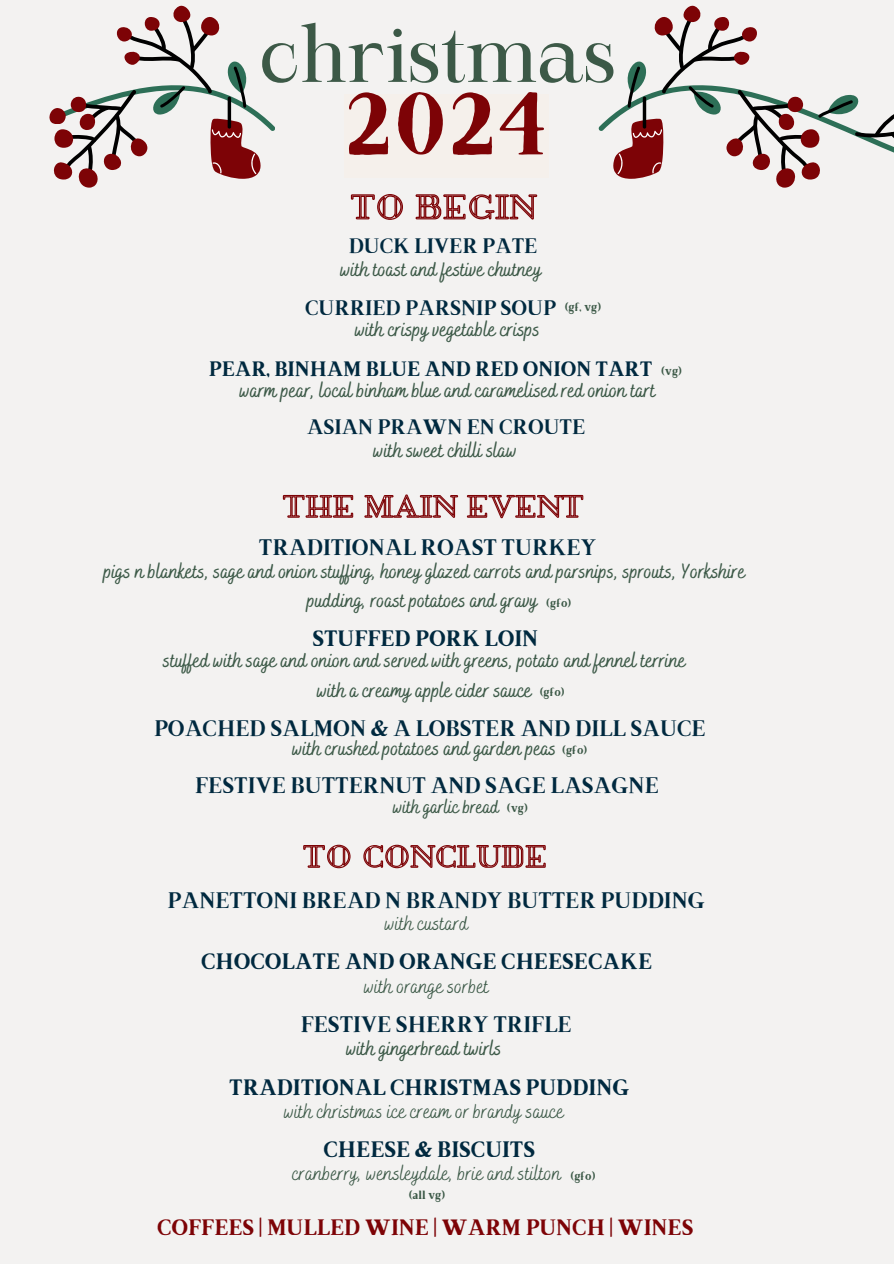
<style>
.page{position:relative;width:894px;height:1264px;background:#fff}
.page>*{position:absolute;margin:0;border:0;box-sizing:border-box;transform-origin:0 0}
.t1{font:88.2px "Brixton TC";color:#7d0306}
.t2{font:76.8px "Maharlika";color:#3c5947}
.t3{font:22.5px "Brixton TC";color:#00293f}
.t4{font:700 22.5px "Brixton TC";color:#00293f}
.t5{font:700 22.5px "Brixton TC";color:#7d0306}
.t6{font:500 21px/29.2px "Bakerie Smooth";color:#3c5947;text-align:center}
.t7{font:21px "Bakerie Smooth";color:#3c5947}
.t8{font:21px "Brixton TC";color:#00293f}
.t9{font:700 21px "Brixton TC";color:#00293f}
.t10{font:500 19.5px "Bakerie Smooth";color:#3c5947}
.t11{font:700 12px "Brixton TC";color:#3c5947}
</style>
<div class="page">
<div style="left:0;top:0;width:893px;height:1263px;background:#f3f2f1"></div>
<div style="left:343px;top:94px;width:205px;height:84px;background:#f5f0eb"></div>
<svg style="left:598px;top:5px;width:295px;height:183px"></svg>
<svg style="left:642px;top:96px;width:4px;height:33px"></svg>
<svg style="left:350px;top:194px;width:187px;height:26px"></svg>
<svg style="left:282px;top:494px;width:302px;height:25px"></svg>
<svg style="left:303px;top:844px;width:243px;height:24px"></svg>
<svg style="left:49px;top:5px;width:226px;height:183px"></svg>
<p class="t2" style="left:259px;top:23px;width:358px">christmas</p>
<p class="t1" style="left:346px;top:92px;width:202px">2024</p>
<p class="t8" style="left:348px;top:238px;width:190px">DUCK LIVER PATE</p>
<h1 class="t6" style="left:340px;top:255px;width:203px">with toast and festive chutney</h1>
<p class="t8" style="left:305px;top:300px;width:252px">CURRIED PARSNIP SOUP</p>
<h3 class="t11" style="left:565px;top:303px;width:37px">(gf, vg)</h3>
<h4 class="t6" style="left:355px;top:316px;width:186px">with crispy vegetable crisps</h4>
<p class="t9" style="left:209px;top:361px;width:445px">PEAR, BINHAM BLUE AND RED ONION TART</p>
<h6 class="t6" style="left:240px;top:377px;width:417px">warm pear, local binham blue and caramelised red onion tart</h6>
<h5 class="t8" style="left:307px;top:419px;width:280px">ASIAN PRAWN EN CROUTE</h5>
<h6 class="t6" style="left:373px;top:437px;width:145px">with sweet chilli slaw</h6>
<h5 class="t11" style="left:661px;top:366px;width:22px">(vg)</h5>
<h3 class="t3" style="left:259px;top:539px;width:339px">TRADITIONAL ROAST TURKEY</h3>
<p class="t6" style="left:104px;top:558px;width:643px">pigs n blankets, sage and onion stuffing, honey glazed carrots and parsnips, sprouts, Yorkshire pudding, roast potatoes and gravy</p>
<h6 class="t6" style="left:163px;top:647px;width:524px">stuffed with sage and onion and served with greens, potato and fennel terrine with a creamy apple cider sauce</h6>
<p class="t11" style="left:546px;top:598px;width:26px">(gfo)</p>
<h5 class="t4" style="left:312px;top:630px;width:227px">STUFFED PORK LOIN</h5>
<h4 class="t11" style="left:540px;top:687px;width:26px">(gfo)</h4>
<h6 class="t3" style="left:154px;top:720px;width:553px">POACHED SALMON &amp; A LOBSTER AND DILL SAUCE</h6>
<h3 class="t6" style="left:292px;top:735px;width:265px">with crushed potatoes and garden peas</h3>
<p class="t11" style="left:562px;top:745px;width:26px">(gfo)</p>
<h5 class="t3" style="left:195px;top:776px;width:465px">FESTIVE BUTTERNUT AND SAGE LASAGNE</h5>
<p class="t10" style="left:393px;top:795px;width:107px">with garlic bread</p>
<h5 class="t11" style="left:507px;top:803px;width:22px">(vg)</h5>
<h6 class="t3" style="left:167px;top:891px;width:538px">PANETTONI BREAD N BRANDY BUTTER PUDDING</h6>
<p class="t7" style="left:385px;top:911px;width:85px">with custard</p>
<h5 class="t4" style="left:201px;top:953px;width:452px">CHOCOLATE AND ORANGE CHEESECAKE</h5>
<h6 class="t7" style="left:364px;top:973px;width:126px">with orange sorbet</h6>
<h5 class="t3" style="left:301px;top:1016px;width:272px">FESTIVE SHERRY TRIFLE</h5>
<h6 class="t6" style="left:346px;top:1034px;width:157px">with gingerbread twirls</h6>
<p class="t4" style="left:229px;top:1079px;width:401px">TRADITIONAL CHRISTMAS PUDDING</p>
<p class="t7" style="left:284px;top:1098px;width:281px">with christmas ice cream or brandy sauce</p>
<h5 class="t4" style="left:323px;top:1140px;width:213px">CHEESE &amp; BISCUITS</h5>
<p class="t7" style="left:292px;top:1161px;width:270px">cranberry, wensleydale, brie and stilton</p>
<p class="t5" style="left:157px;top:1219px;width:537px">COFFEES | MULLED WINE | WARM PUNCH | WINES</p>
<h4 class="t11" style="left:570px;top:1171px;width:26px">(gfo)</h4>
<h6 class="t11" style="left:409px;top:1190px;width:37px">(all vg)</h6>
</div>
